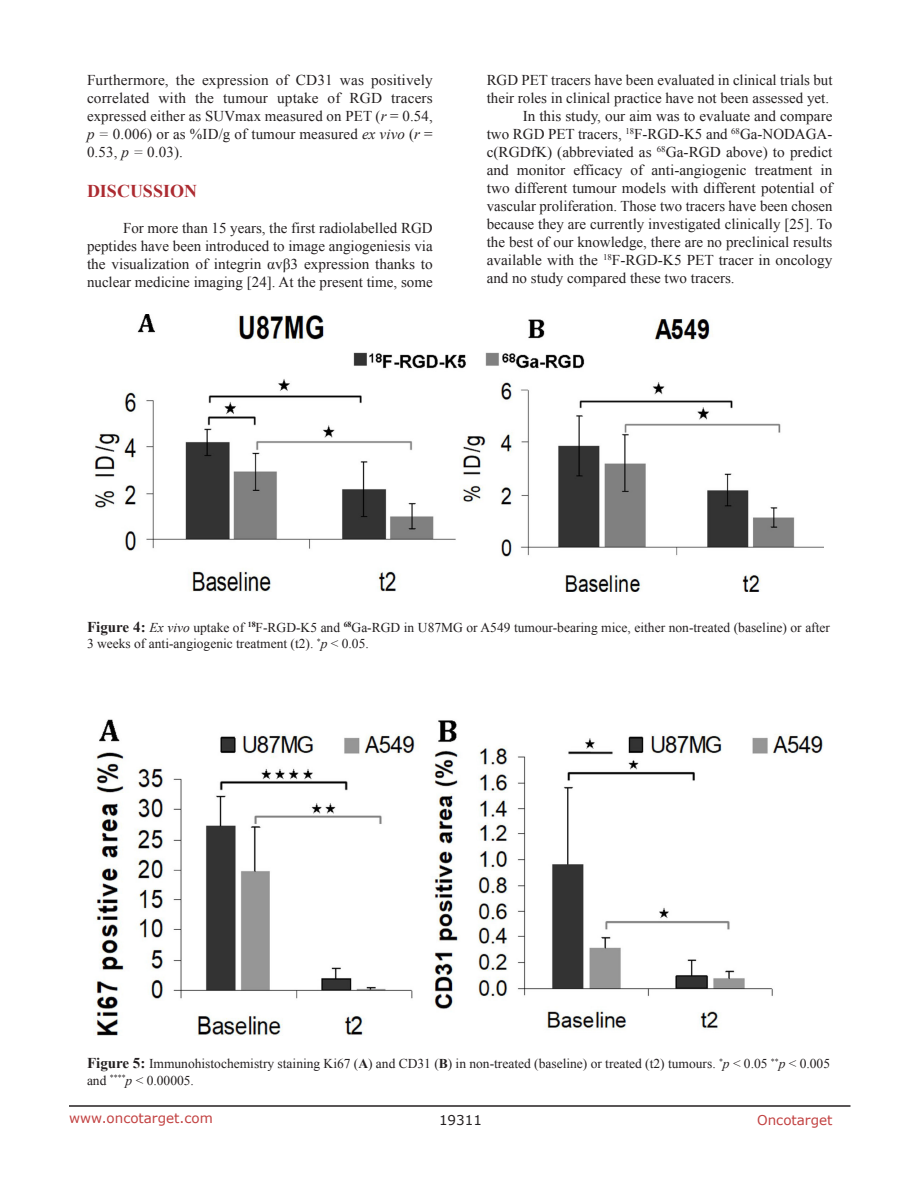
<style>
.page{position:relative;width:918px;height:1188px;background:#fff}
.page>*{position:absolute;margin:0;border:0;box-sizing:border-box;transform-origin:0 0}
.Heading{font:700 18px "Times New Roman";color:#ac2b31}
.BodyText{font:15px/18px "Times New Roman";color:#231f20;text-align:justify}
.Figuretrx{font:13.5px/16.2px "Times New Roman";color:#231f20}
.t1{font:13.5px "Verdana";color:#c24141}
.t2{font:13.5px "Verdana";color:#231f20}
.s1{font-style:italic}
.s2{font-weight:700;font-size:15px}
.s3{font-weight:700}
</style>
<div class="page">
<hr style="left:69px;top:1105px;width:781px;height:2px;background:#231f20">
<img style="left:95px;top:719px;width:728px;height:317px">
<img style="left:94px;top:315px;width:729px;height:276px">
<p class="BodyText" style="left:87px;top:71px;width:347px">Furthermore, the expression of CD31 was positively correlated with the tumour uptake of RGD tracers expressed either as SUVmax measured on PET (<span class="s1">r</span> = 0.54, <span class="s1">p =</span> 0.006) or as %ID/g of tumour measured <span class="s1">ex vivo</span> (<span class="s1">r</span> = 0.53, <span class="s1">p =</span> 0.03).</p>
<p class="Heading" style="left:87px;top:179px;width:112px">DISCUSSION</p>
<p class="BodyText" style="left:87px;top:219px;width:347px;text-indent:36px">For more than 15 years, the first radiolabelled RGD peptides have been introduced to image angiogeniesis via the visualization of integrin αvβ3 expression thanks to nuclear medicine imaging [24]. At the present time, some</p>
<p class="BodyText" style="left:487px;top:71px;width:347px">RGD PET tracers have been evaluated in clinical trials but their roles in clinical practice have not been assessed yet.</p>
<p class="BodyText" style="left:487px;top:107px;width:347px;text-indent:36px">In this study, our aim was to evaluate and compare two RGD PET tracers, <sup>18</sup>F-RGD-K5 and <sup>68</sup>Ga-NODAGA&shy;c(RGDfK) (abbreviated as <sup>68</sup>Ga-RGD above) to predict and monitor efficacy of anti-angiogenic treatment in two different tumour models with different potential of vascular proliferation. Those two tracers have been chosen because they are currently investigated clinically [25]. To the best of our knowledge, there are no preclinical results available with the <sup>18</sup>F-RGD-K5 PET tracer in oncology and no study compared these two tracers.</p>
<p class="Figuretrx" style="left:87px;top:619px;width:745px"><span class="s2">Figure 4:</span> <span class="s1">Ex vivo</span> uptake of <sup>18</sup>F-RGD-K5 and <sup>68</sup>Ga-RGD in U87MG or A549 tumour-bearing mice, either non-treated (baseline) or after<br>3 weeks of anti-angiogenic treatment (t2). <sup>*</sup><span class="s1">p</span> &lt; 0.05.</p>
<p class="Figuretrx" style="left:87px;top:1056px;width:745px"><span class="s2">Figure 5:</span> Immunohistochemistry staining Ki67 (<span class="s3">A</span>) and CD31 (<span class="s3">B</span>) in non-treated (baseline) or treated (t2) tumours. <sup>*</sup><span class="s1">p</span> &lt; 0.05 <sup>**</sup><span class="s1">p</span> &lt; 0.005 and <sup>****</sup><span class="s1">p</span> &lt; 0.00005.</p>
<p class="t1" style="left:69px;top:1109px;width:145px">www.oncotarget.com</p>
<p class="t2" style="left:439px;top:1111px;width:44px">19311</p>
<p class="t1" style="left:757px;top:1111px;width:77px">Oncotarget</p>
</div>
